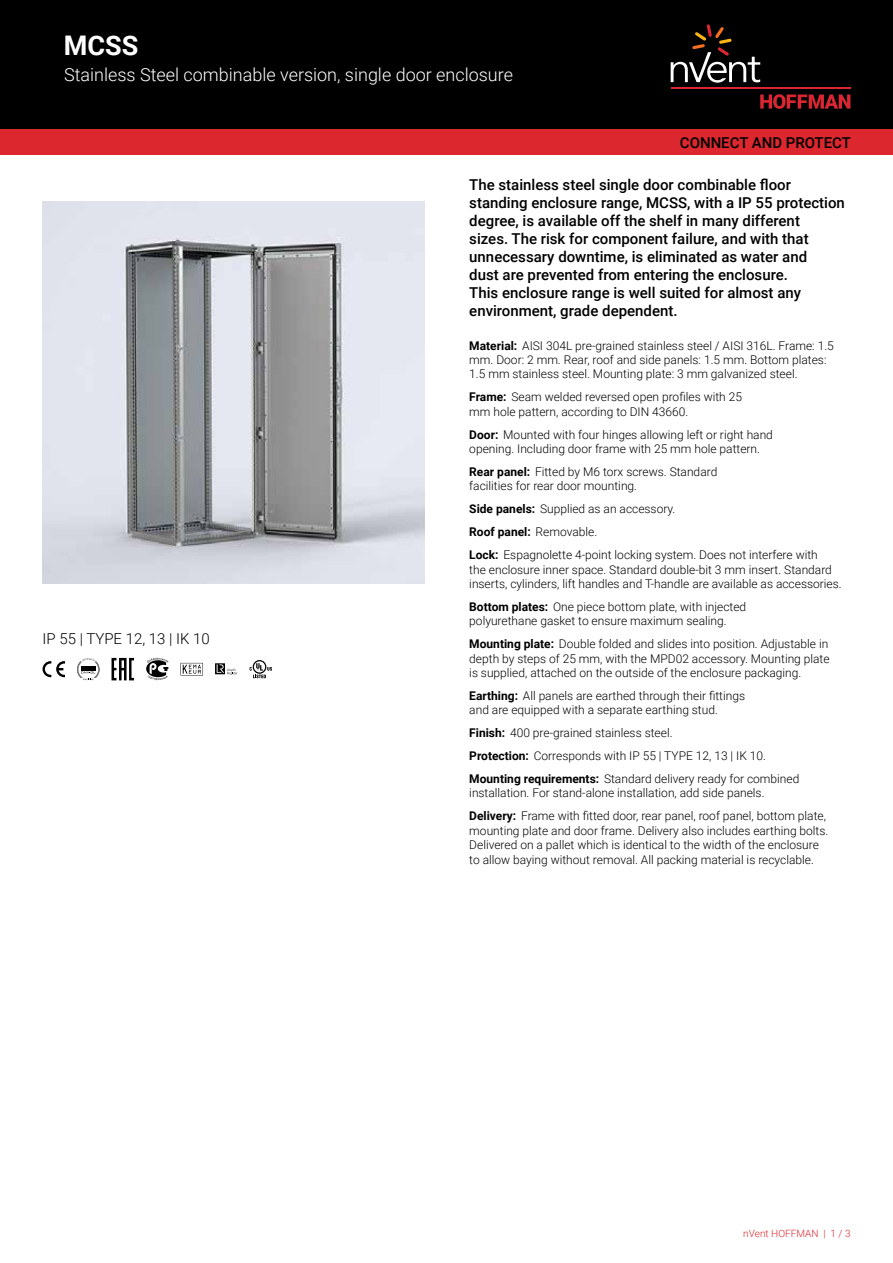
<style>
.page{position:relative;width:893px;height:1263px;background:#fff}
.page>*{position:absolute;margin:0;border:0;box-sizing:border-box;transform-origin:0 0}
.t1{font:700 27px "Roboto";color:#fff}
.t2{font:300 18px "Roboto";color:#fff}
.t3{font:500 15px/18px "Roboto";color:#000}
.t4{font:300 15px "Roboto";color:#000}
.t5{font:300 12px/14.4px "Roboto";color:#000}
.t6{font:300 10.05px "Roboto";color:#dc272e}
.s1{font-weight:700}
</style>
<div class="page">
<div style="left:0;top:0;width:893px;height:129px;background:#000"></div>
<svg style="left:760px;top:94px;width:90px;height:15px"></svg>
<hr style="left:671px;top:88px;width:179px;height:1px;background:#d92632">
<svg style="left:671px;top:24px;width:89px;height:59px"></svg>
<div style="left:0;top:129px;width:893px;height:26px;background:#dc272e"></div>
<img style="left:43px;top:202px;width:381px;height:382px">
<svg style="left:43px;top:661px;width:22px;height:16px"></svg>
<svg style="left:77px;top:658px;width:23px;height:22px"></svg>
<svg style="left:112px;top:658px;width:22px;height:22px"></svg>
<svg style="left:146px;top:658px;width:22px;height:22px"></svg>
<svg style="left:181px;top:663px;width:22px;height:12px"></svg>
<svg style="left:215px;top:663px;width:23px;height:12px"></svg>
<svg style="left:250px;top:660px;width:22px;height:18px"></svg>
<h1 class="t1" style="left:64px;top:27px;width:76px">MCSS</h1>
<h2 class="t2" style="left:64px;top:62px;width:450px">Stainless Steel combinable version, single door enclosure</h2>
<p class="t3" style="left:680px;top:133px;width:173px">CONNECT AND PROTECT</p>
<p class="t4" style="left:43px;top:628px;width:169px">IP 55 | TYPE 12, 13 | IK 10</p>
<p class="t3" style="left:469px;top:175px;width:377px">The stainless steel single door combinable floor standing enclosure range, MCSS, with a IP 55 protection degree, is available off the shelf in many different<br>sizes. The risk for component failure, and with that unnecessary downtime, is eliminated as water and<br>dust are prevented from entering the enclosure.<br>This enclosure range is well suited for almost any environment, grade dependent.</p>
<p class="t5" style="left:469px;top:338px;width:366px"><span class="s1">Material:</span> AISI 304L pre-grained stainless steel / AISI 316L. Frame: 1.5 mm. Door: 2 mm. Rear, roof and side panels: 1.5 mm. Bottom plates:<br>1.5 mm stainless steel. Mounting plate: 3 mm galvanized steel.</p>
<p class="t5" style="left:469px;top:389px;width:274px"><span class="s1">Frame:</span> Seam welded reversed open profiles with 25 mm hole pattern, according to DIN 43660.</p>
<p class="t5" style="left:469px;top:427px;width:305px"><span class="s1">Door:</span> Mounted with four hinges allowing left or right hand opening. Including door frame with 25 mm hole pattern.</p>
<p class="t5" style="left:469px;top:464px;width:250px"><span class="s1">Rear panel:</span> Fitted by M6 torx screws. Standard facilities for rear door mounting.</p>
<p class="t5" style="left:469px;top:497px;width:350px;line-height:23px"><span class="s1">Side panels:</span> Supplied as an accessory.<br><span class="s1">Roof panel:</span> Removable.<br><span class="s1">Lock:</span> Espagnolette 4-point locking system. Does not interfere with</p>
<p class="t5" style="left:469px;top:562px;width:374px">the enclosure inner space. Standard double-bit 3 mm insert. Standard inserts, cylinders, lift handles and T-handle are available as accessories.</p>
<p class="t5" style="left:469px;top:599px;width:278px"><span class="s1">Bottom plates:</span> One piece bottom plate, with injected polyurethane gasket to ensure maximum sealing.</p>
<p class="t5" style="left:469px;top:636px;width:362px;text-align:justify"><span class="s1">Mounting plate:</span> Double folded and slides into position. Adjustable in depth by steps of 25 mm, with the MPD02 accessory. Mounting plate is supplied, attached on the outside of the enclosure packaging.</p>
<p class="t5" style="left:469px;top:688px;width:277px"><span class="s1">Earthing:</span> All panels are earthed through their fittings and are equipped with a separate earthing stud.</p>
<p class="t5" style="left:469px;top:721px;width:332px;line-height:23px"><span class="s1">Finish:</span> 400 pre-grained stainless steel.<br><span class="s1">Protection:</span> Corresponds with IP 55 | TYPE 12, 13 | IK 10.<br><span class="s1">Mounting requirements:</span> Standard delivery ready for combined</p>
<p class="t5" style="left:469px;top:781px;width:358px;line-height:23px">installation. For stand-alone installation, add side panels.<br><span class="s1">Delivery:</span> Frame with fitted door, rear panel, roof panel, bottom plate,</p>
<p class="t5" style="left:469px;top:823px;width:361px">mounting plate and door frame. Delivery also includes earthing bolts.<br>Delivered on a pallet which is identical to the width of the enclosure to allow baying without removal. All packing material is recyclable.</p>
<p class="t6" style="left:743px;top:1226px;width:109px">nVent HOFFMAN | 1 / 3</p>
</div>
